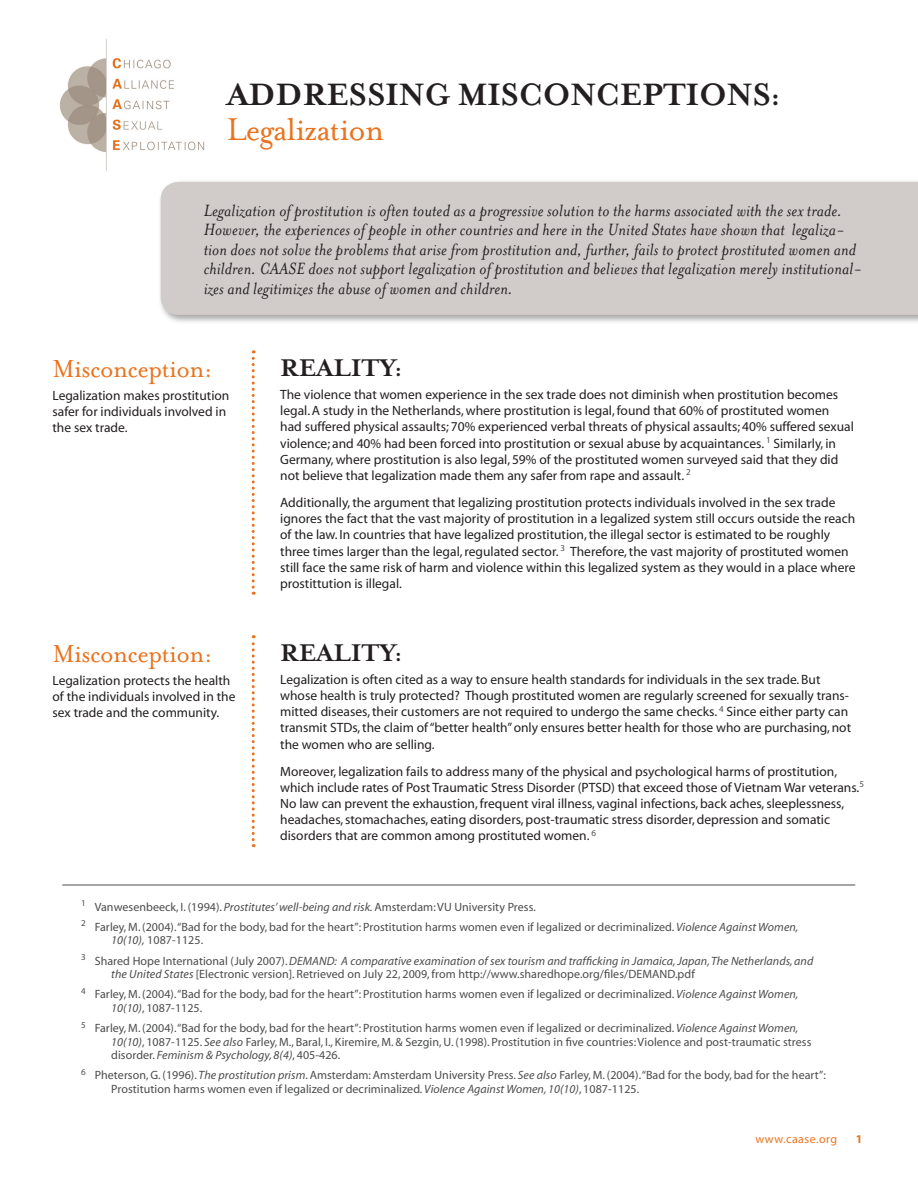
<style>
.page{position:relative;width:918px;height:1188px;background:#fff}
.page>*{position:absolute;margin:0;border:0;box-sizing:border-box;transform-origin:0 0}
.Title2{font:36.15px "Mrs Eaves Roman";letter-spacing:-.02em;color:#e9731e;scale:.95 1}
.Title1{font:700 35.55px "Mrs Eaves";letter-spacing:-.01em;color:#231f20}
.Header_2{font:28.35px "Mrs Eaves Roman";letter-spacing:-.02em;color:#e9731e;scale:.95 1}
.Header1{font:700 27.75px "Mrs Eaves";letter-spacing:-.01em;color:#231f20}
.Intro_Text{font:italic 18.75px/19.5px "Mrs Eaves";letter-spacing:.01em;color:#231f20}
.Paragraph_Text{font:13.5px/16.2px "Myriad";color:#231f20}
.References{font:12px/13.5px "Myriad";letter-spacing:.005em;color:#4b4c4d}
.Footer3{font:12px "Myriad Pro";letter-spacing:.04em;color:#e9731e}
.Footer3-2{font:700 12px "Myriad Pro";color:#e9731e}
.s1{font-style:italic}
</style>
<div class="page">
<img style="left:60px;top:39px;width:145px;height:132px">
<svg style="left:252px;top:350px;width:3px;height:245px"></svg>
<svg style="left:252px;top:635px;width:3px;height:212px"></svg>
<div style="left:158px;top:179px;width:760px;height:145px;background:#231f20;opacity:.4"></div>
<div style="left:161px;top:182px;width:757px;height:133px;background:#d1ccca"></div>
<hr style="left:62px;top:885px;width:793px;height:1px;background:#4b4c4d">
<p class="Title1" style="left:227px;top:74px;width:555px">ADDRESSING MISCONCEPTIONS:</p>
<p class="Title2" style="left:227px;top:109px;width:167px">Legalization</p>
<p class="Intro_Text" style="left:204px;top:200px;width:660px">Legalization of prostitution is often touted as a progressive solution to the harms associated with the sex trade.<br>However, the experiences of people in other countries and here in the United States have shown that legaliza&shy;tion does not solve the problems that arise from prostitution and, further, fails to protect prostituted women and children. CAASE does not support legalization of prostitution and believes that legalization merely institutional&shy;izes and legitimizes the abuse of women and children.</p>
<p class="Header_2" style="left:52px;top:353px;width:170px">Misconception:</p>
<p class="Paragraph_Text" style="left:52px;top:388px;width:178px">Legalization makes prostitution safer for individuals involved in the sex trade.</p>
<p class="Header_2" style="left:52px;top:638px;width:170px">Misconception:</p>
<p class="Paragraph_Text" style="left:52px;top:673px;width:184px">Legalization protects the health of the individuals involved in the sex trade and the community.</p>
<p class="Header1" style="left:280px;top:352px;width:124px">REALITY:</p>
<p class="Paragraph_Text" style="left:280px;top:387px;width:575px">The violence that women experience in the sex trade does not diminish when prostitution becomes legal. A study in the Netherlands, where prostitution is legal, found that 60% of prostituted women had suffered physical assaults; 70% experienced verbal threats of physical assaults; 40% suffered sexual violence; and 40% had been forced into prostitution or sexual abuse by acquaintances. <sup>1</sup> Similarly, in Germany, where prostitution is also legal, 59% of the prostituted women surveyed said that they did not believe that legalization made them any safer from rape and assault. <sup>2</sup></p>
<p class="Paragraph_Text" style="left:280px;top:495px;width:577px">Additionally, the argument that legalizing prostitution protects individuals involved in the sex trade ignores the fact that the vast majority of prostitution in a legalized system still occurs outside the reach of the law. In countries that have legalized prostitution, the illegal sector is estimated to be roughly three times larger than the legal, regulated sector. <sup>3</sup> Therefore, the vast majority of prostituted women still face the same risk of harm and violence within this legalized system as they would in a place where prostittution is illegal.</p>
<p class="Header1" style="left:280px;top:637px;width:124px">REALITY:</p>
<p class="Paragraph_Text" style="left:280px;top:672px;width:573px">Legalization is often cited as a way to ensure health standards for individuals in the sex trade. But whose health is truly protected? Though prostituted women are regularly screened for sexually trans&shy;mitted diseases, their customers are not required to undergo the same checks. <sup>4</sup> Since either party can transmit STDs, the claim of “better health” only ensures better health for those who are purchasing, not the women who are selling.</p>
<p class="Paragraph_Text" style="left:280px;top:764px;width:585px">Moreover, legalization fails to address many of the physical and psychological harms of prostitution, which include rates of Post Traumatic Stress Disorder (PTSD) that exceed those of Vietnam War veterans.<sup>5<br></sup>No law can prevent the exhaustion, frequent viral illness, vaginal infections, back aches, sleeplessness, headaches, stomachaches, eating disorders, post-traumatic stress disorder, depression and somatic disorders that are common among prostituted women. <sup>6</sup></p>
<p class="References" style="left:81px;top:900px;width:456px"><sup>1</sup> Vanwesenbeeck, I. (1994). <span class="s1">Prostitutes’ well-being and risk.</span> Amsterdam: VU University Press.</p>
<p class="References" style="left:111px;top:921px;width:689px;text-indent:-30px"><sup>2</sup> Farley, M. (2004). “Bad for the body, bad for the heart”: Prostitution harms women even if legalized or decriminalized. <span class="s1">Violence Against Women,<br>10(10),</span> 1087-1125.</p>
<p class="References" style="left:111px;top:954px;width:704px;text-indent:-30px"><sup>3</sup> Shared Hope International (July 2007). <span class="s1">DEMAND: A comparative examination of sex tourism and trafficking in Jamaica, Japan, The Netherlands, and the United States</span> [Electronic version]. Retrieved on July 22, 2009, from http://www.sharedhope.org/files/DEMAND.pdf</p>
<p class="References" style="left:111px;top:988px;width:689px;text-indent:-30px"><sup>4</sup> Farley, M. (2004). “Bad for the body, bad for the heart”: Prostitution harms women even if legalized or decriminalized. <span class="s1">Violence Against Women,<br>10(10)</span>, 1087-1125.</p>
<p class="References" style="left:111px;top:1022px;width:702px;text-indent:-30px"><sup>5</sup> Farley, M. (2004). “Bad for the body, bad for the heart”: Prostitution harms women even if legalized or decriminalized. <span class="s1">Violence Against Women,<br>10(10)</span>, 1087-1125. <span class="s1">See also</span> Farley, M., Baral, I., Kiremire, M. &amp; Sezgin, U. (1998). Prostitution in five countries: Violence and post-traumatic stress disorder. <span class="s1">Feminism &amp; Psychology, 8(4)</span>, 405-426.</p>
<p class="References" style="left:111px;top:1069px;width:716px;text-indent:-30px"><sup>6</sup> Pheterson, G. (1996). <span class="s1">The prostitution prism</span>. Amsterdam: Amsterdam University Press. <span class="s1">See also</span> Farley, M. (2004). “Bad for the body, bad for the heart”:<br>Prostitution harms women even if legalized or decriminalized. <span class="s1">Violence Against Women, 10(10)</span>, 1087-1125.</p>
<p class="Footer3" style="left:755px;top:1132px;width:83px">www.caase.org</p>
<p class="Footer3-2" style="left:856px;top:1131px;width:8px">1</p>
</div>
